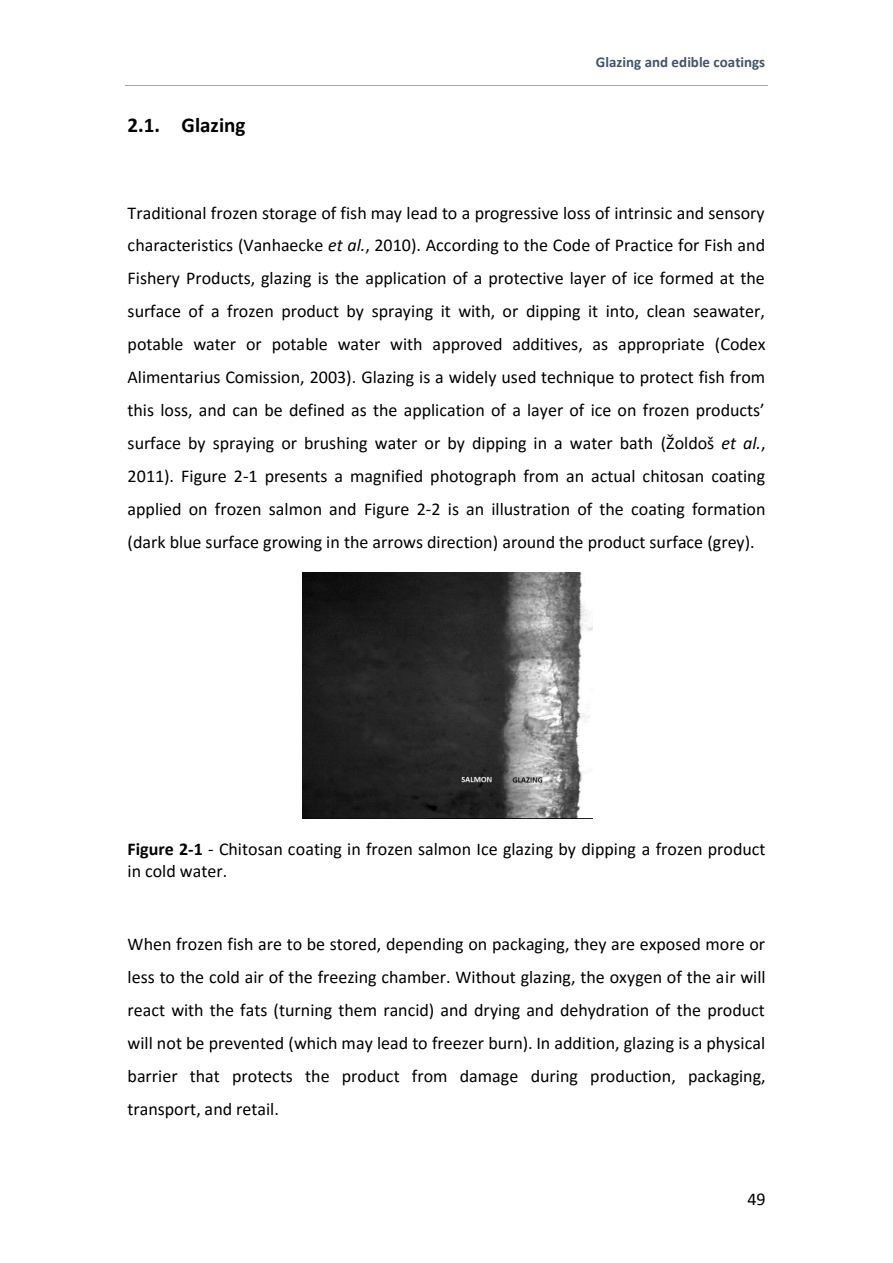
<style>
.page{position:relative;width:893px;height:1263px;background:#fff}
.page>*{position:absolute;margin:0;border:0;box-sizing:border-box;transform-origin:0 0}
.t1{font:700 21px "Calibri";color:#000}
.t2{font:18px/33px "Calibri";color:#000;text-align:justify}
.t3{font:700 15px "Calibri";color:#44546a}
.s1{font-style:italic}
.s2{font-weight:700}
</style>
<div class="page">
<hr style="left:125px;top:86px;width:643px;height:1px;background:#a5a5a5">
<img style="left:302px;top:573px;width:291px;height:245px">
<h2 class="t1" style="left:128px;top:116px;width:119px">2.1. Glazing</h2>
<p class="t3" style="left:596px;top:56px;width:171px">Glazing and edible coatings</p>
<p class="t2" style="left:128px;top:198px;width:639px">Traditional frozen storage of fish may lead to a progressive loss of intrinsic and sensory characteristics (Vanhaecke <span class="s1">et al.</span>, 2010). According to the Code of Practice for Fish and Fishery Products, glazing is the application of a protective layer of ice formed at the surface of a frozen product by spraying it with, or dipping it into, clean seawater, potable water or potable water with approved additives, as appropriate (Codex Alimentarius Comission, 2003). Glazing is a widely used technique to protect fish from this loss, and can be defined as the application of a layer of ice on frozen products’ surface by spraying or brushing water or by dipping in a water bath (Žoldoš <span class="s1">et al.</span>, 2011). Figure 2-1 presents a magnified photograph from an actual chitosan coating applied on frozen salmon and Figure 2-2 is an illustration of the coating formation (dark blue surface growing in the arrows direction) around the product surface (grey).</p>
<p class="t2" style="left:128px;top:840px;width:639px;line-height:21.9px"><span class="s2">Figure 2-1</span> - Chitosan coating in frozen salmon Ice glazing by dipping a frozen product in cold water.</p>
<p class="t2" style="left:128px;top:929px;width:640px">When frozen fish are to be stored, depending on packaging, they are exposed more or less to the cold air of the freezing chamber. Without glazing, the oxygen of the air will react with the fats (turning them rancid) and drying and dehydration of the product will not be prevented (which may lead to freezer burn). In addition, glazing is a physical barrier that protects the product from damage during production, packaging, transport, and retail.</p>
<p class="t2" style="left:747px;top:1184px;width:20px">49</p>
</div>
